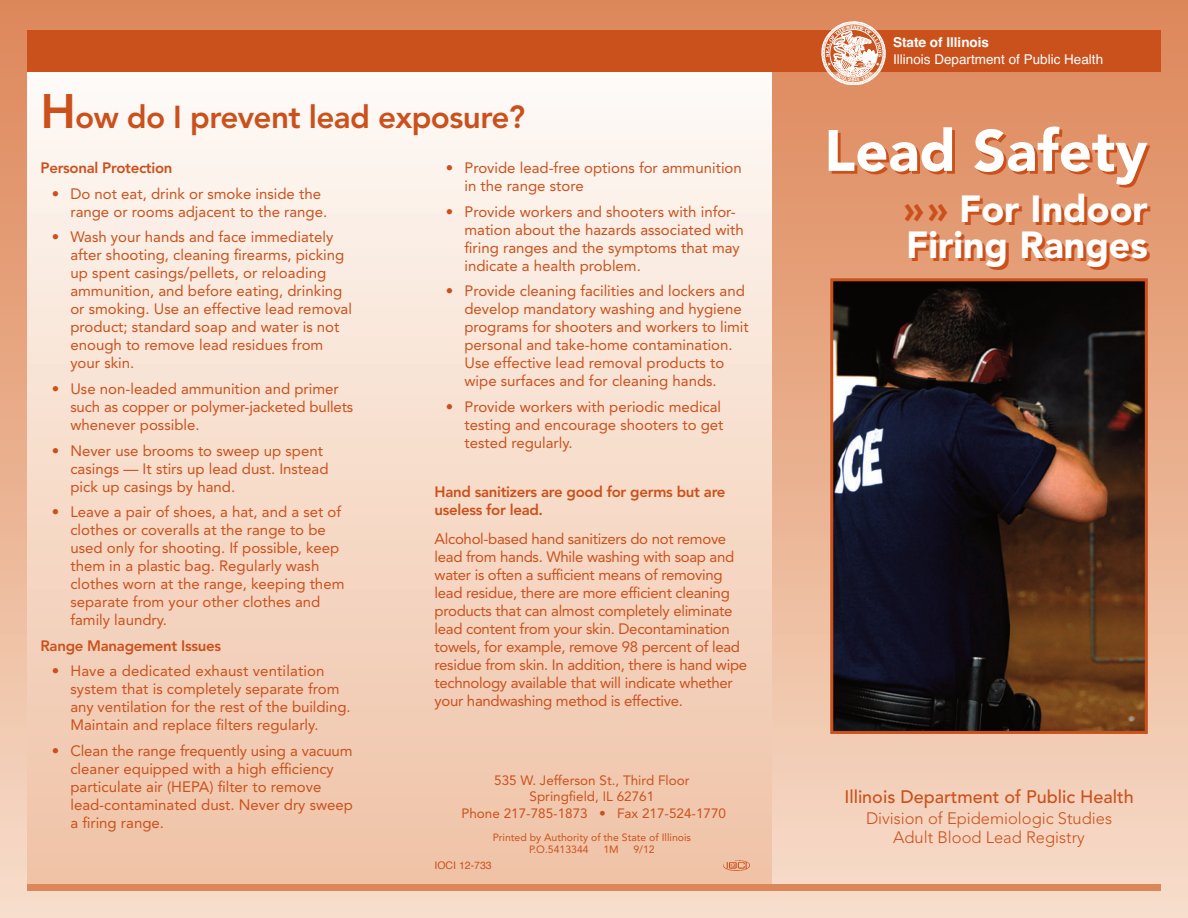
<style>
.page{position:relative;width:1188px;height:918px;background:#fff}
.page>*{position:absolute;margin:0;border:0;box-sizing:border-box;transform-origin:0 0}
.t1{font:900 57.9px "Avenir LT Std";color:#fff}
.t2{font:900 37.5px/36px "Avenir LT Std";color:#fff}
.t3{font:800 31.5px "Avenir LT Std";letter-spacing:-.02em;color:#cb511c}
.t4{font:500 18px "Avenir LT Std";color:#cb511c}
.t5{font:300 16.5px/19.8px "Avenir LT Std";color:#cb511c;text-align:center}
.t6{font:15px/18px "Avenir LT Std";color:#cb511c}
.t7{font:15px/18px "Avenir LT Std";letter-spacing:-.02em;color:#cb511c}
.t8{font:800 15px/18px "Avenir LT Std";letter-spacing:-.02em;color:#cb511c}
.t9{font:13.5px/16.2px "Avenir LT Std";color:#cb511c;text-align:center}
.t10{font:13.5px "Helvetica";color:#fff}
.t11{font:700 13.5px "Helvetica";color:#fff}
.t12{font:10.5px/12.6px "Avenir LT Std";color:#cb511c}
.t13{font:10.5px "Helvetica";color:#cb511c}
.s1{font-size:48px}
.s2{color:#cb511c}
</style>
<div class="page">
<div style="left:0;top:0;width:1188px;height:918px;background:linear-gradient(to bottom,#dd8557,#f7dcca)"></div>
<div style="left:27px;top:33px;width:745px;height:852px;background:linear-gradient(to bottom,#fefbf8,#efc2a5)"></div>
<img style="left:834px;top:282px;width:310px;height:448px">
<div style="left:830px;top:278px;width:318px;height:456px;border:3px solid #cb511c"></div>
<div style="left:27px;top:30px;width:1134px;height:41px;background:#cb511c"></div>
<svg style="left:822px;top:22px;width:64px;height:63px"></svg>
<div style="left:27px;top:884px;width:1134px;height:7px;background:#dc875a"></div>
<img style="left:723px;top:860px;width:26px;height:10px">
<h3 class="t3" style="left:40px;top:104px;width:486px"><span class="s1">H</span>ow do I prevent lead exposure?</h3>
<p class="t8" style="left:40px;top:160px;width:134px">Personal Protection</p>
<p class="t6" style="left:70px;top:186px;width:258px;text-indent:-19px">• Do not eat, drink or smoke inside the range or rooms adjacent to the range.</p>
<p class="t6" style="left:70px;top:229px;width:283px;text-indent:-19px">• Wash your hands and face immediately after shooting, cleaning firearms, picking up spent casings/pellets, or reloading ammunition, and before eating, drinking or smoking. Use an effective lead removal product; standard soap and water is not enough to remove lead residues from your skin.</p>
<p class="t6" style="left:70px;top:381px;width:284px;text-indent:-19px">• Use non-leaded ammunition and primer such as copper or polymer-jacketed bullets whenever possible.</p>
<p class="t6" style="left:70px;top:443px;width:260px;text-indent:-19px">• Never use brooms to sweep up spent casings — It stirs up lead dust. Instead pick up casings by hand.</p>
<p class="t6" style="left:70px;top:504px;width:276px;text-indent:-19px">• Leave a pair of shoes, a hat, and a set of clothes or coveralls at the range to be used only for shooting. If possible, keep them in a plastic bag. Regularly wash clothes worn at the range, keeping them separate from your other clothes and family laundry.</p>
<p class="t8" style="left:40px;top:638px;width:182px">Range Management Issues</p>
<p class="t6" style="left:70px;top:663px;width:282px;text-indent:-19px">• Have a dedicated exhaust ventilation system that is completely separate from any ventilation for the rest of the building.<br>Maintain and replace filters regularly.</p>
<p class="t6" style="left:70px;top:743px;width:284px;text-indent:-19px">• Clean the range frequently using a vacuum cleaner equipped with a high efficiency particulate air (HEPA) filter to remove lead-contaminated dust. Never dry sweep a firing range.</p>
<p class="t6" style="left:464px;top:160px;width:279px;text-indent:-19px">• Provide lead-free options for ammunition in the range store</p>
<p class="t6" style="left:464px;top:204px;width:281px;text-indent:-19px">• Provide workers and shooters with infor&shy;mation about the hazards associated with firing ranges and the symptoms that may indicate a health problem.</p>
<p class="t6" style="left:464px;top:283px;width:286px;text-indent:-19px">• Provide cleaning facilities and lockers and develop mandatory washing and hygiene programs for shooters and workers to limit personal and take-home contamination.<br>Use effective lead removal products to wipe surfaces and for cleaning hands.</p>
<p class="t6" style="left:464px;top:399px;width:261px;text-indent:-19px">• Provide workers with periodic medical testing and encourage shooters to get tested regularly.</p>
<p class="t8" style="left:435px;top:484px;width:292px">Hand sanitizers are good for germs but are useless for lead.</p>
<p class="t7" style="left:435px;top:531px;width:314px">Alcohol-based hand sanitizers do not remove lead from hands. While washing with soap and water is often a sufficient means of removing lead residue, there are more efficient cleaning products that can almost completely eliminate lead content from your skin. Decontamination towels, for example, remove 98 percent of lead residue from skin. In addition, there is hand wipe technology available that will indicate whether your handwashing method is effective.</p>
<p class="t9" style="left:461px;top:774px;width:266px">535 W. Jefferson St., Third Floor<br>Springfield, IL 62761<br>Phone 217-785-1873 • Fax 217-524-1770</p>
<p class="t12" style="left:529px;top:831px;width:164px;text-indent:-36px">Printed by Authority of the State of Illinois<br>P.O.5413344</p>
<p class="t12" style="left:603px;top:844px;width:17px">1M</p>
<p class="t12" style="left:633px;top:844px;width:23px">9/12</p>
<p class="t13" style="left:435px;top:861px;width:59px">IOCI 12-733</p>
<p class="t11" style="left:893px;top:32px;width:98px">State of Illinois</p>
<p class="t10" style="left:893px;top:48px;width:212px">Illinois Department of Public Health</p>
<h1 class="t1" style="left:824px;top:127px;width:325px">Lead Safety</h1>
<h2 class="t2" style="left:904px;top:194px;width:245px"><span class="s2">» »</span> For Indoor<br>Firing Ranges</h2>
<p class="t4" style="left:844px;top:789px;width:291px">Illinois Department of Public Health</p>
<p class="t5" style="left:866px;top:809px;width:248px">Division of Epidemiologic Studies<br>Adult Blood Lead Registry</p>
</div>
